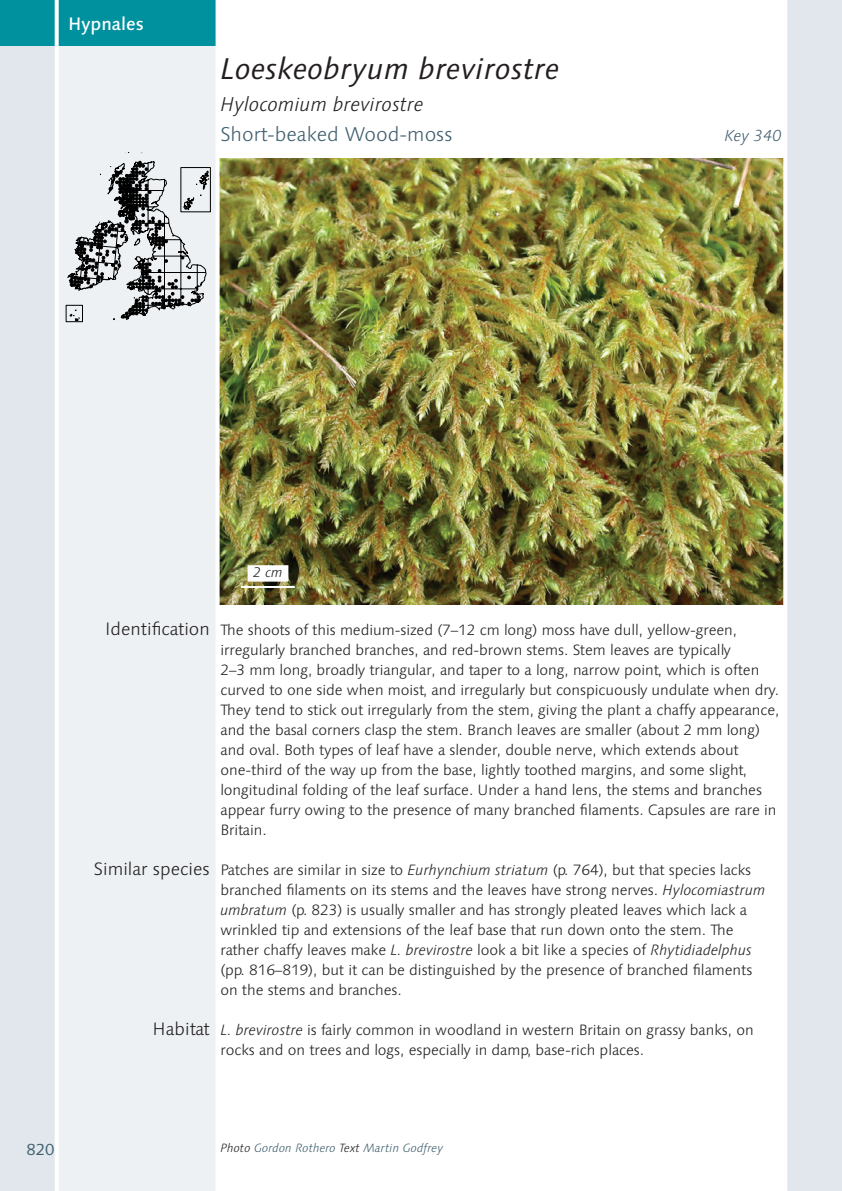
<style>
.page{position:relative;width:842px;height:1191px;background:#fff}
.page>*{position:absolute;margin:0;border:0;box-sizing:border-box;transform-origin:0 0}
.Title_1_Moss_Species{font:italic 30px "Linotype Syntax";letter-spacing:.01em;color:#231f20}
.Title_2_Moss_Syn_Nam{font:italic 300 20px "Linotype Syntax";color:#231f20}
.Title_3_Moss_English{font:300 20px "Linotype Syntax";color:#3f5f6e}
.Text_Subheads_Right{font:300 18px "Linotype Syntax";color:#231f20}
.Title_4_Order_Name{font:500 18px "Linotype Syntax";color:#fff}
.Title_3_Moss_English-2{font:italic 300 16px "Linotype Syntax";color:#3f5f6e}
.t1{font:16px "Linotype Syntax";color:#3f5f6e}
.Text_Body{font:300 15px/20px "Linotype Syntax";letter-spacing:-.005em;color:#231f20}
.Photo_Scale_Bar_With{font:italic 300 14px "Linotype Syntax";color:#231f20}
.Text_Credits{font:italic 300 12px "Linotype Syntax";color:#3f5f6e}
.s1{font-style:italic}
.s2{color:#231f20}
</style>
<div class="page">
<img style="left:220px;top:159px;width:563px;height:445px">
<div style="left:0;top:0;width:218px;height:1191px;background:#edf1f4"></div>
<div style="left:0;top:0;width:57px;height:1191px;background:#e1e7ec"></div>
<div style="left:0;top:0;width:218px;height:45px;background:#00919f"></div>
<hr style="left:55px;top:0;width:4px;height:1191px;background:#fff">
<svg style="left:66px;top:152px;width:144px;height:170px"></svg>
<div style="left:785px;top:0;width:57px;height:1191px;background:#e1e7ec"></div>
<hr style="left:241px;top:586px;width:54px;height:2px;background:#fff">
<div style="left:248px;top:565px;width:40px;height:16px;background:#fff"></div>
<hr style="left:216px;top:0;width:4px;height:1191px;background:#fff">
<hr style="left:783px;top:0;width:4px;height:1191px;background:#fff">
<p class="Title_4_Order_Name" style="left:68px;top:13px;width:77px">Hypnales</p>
<p class="Title_1_Moss_Species" style="left:220px;top:51px;width:341px">Loeskeobryum brevirostre</p>
<p class="Title_2_Moss_Syn_Nam" style="left:220px;top:92px;width:205px">Hylocomium brevirostre</p>
<p class="Title_3_Moss_English" style="left:220px;top:122px;width:233px">Short-beaked Wood-moss</p>
<p class="Title_3_Moss_English-2" style="left:724px;top:126px;width:59px">Key 340</p>
<p class="t1" style="left:26px;top:1139px;width:30px">820</p>
<p class="Photo_Scale_Bar_With" style="left:253px;top:564px;width:31px">2 cm</p>
<p class="Text_Subheads_Right" style="left:105px;top:618px;width:106px">Identification</p>
<p class="Text_Subheads_Right" style="left:94px;top:858px;width:117px">Similar species</p>
<p class="Text_Subheads_Right" style="left:153px;top:1018px;width:59px">Habitat</p>
<p class="Text_Body" style="left:220px;top:620px;width:561px">The shoots of this medium-sized (7–12 cm long) moss have dull, yellow-green, irregularly branched branches, and red-brown stems. Stem leaves are typically<br>2–3 mm long, broadly triangular, and taper to a long, narrow point, which is often curved to one side when moist, and irregularly but conspicuously undulate when dry.<br>They tend to stick out irregularly from the stem, giving the plant a chaffy appearance, and the basal corners clasp the stem. Branch leaves are smaller (about 2 mm long) and oval. Both types of leaf have a slender, double nerve, which extends about one-third of the way up from the base, lightly toothed margins, and some slight, longitudinal folding of the leaf surface. Under a hand lens, the stems and branches appear furry owing to the presence of many branched filaments. Capsules are rare in Britain.</p>
<p class="Text_Body" style="left:220px;top:860px;width:547px">Patches are similar in size to <span class="s1">Eurhynchium striatum</span> (p. 764), but that species lacks branched filaments on its stems and the leaves have strong nerves. <span class="s1">Hylocomiastrum umbratum</span> (p. 823) is usually smaller and has strongly pleated leaves which lack a wrinkled tip and extensions of the leaf base that run down onto the stem. The rather chaffy leaves make <span class="s1">L. brevirostre</span> look a bit like a species of <span class="s1">Rhytidiadelphus </span>(pp. 816–819), but it can be distinguished by the presence of branched filaments on the stems and branches.</p>
<p class="Text_Body" style="left:220px;top:1020px;width:535px"><span class="s1">L. brevirostre</span> is fairly common in woodland in western Britain on grassy banks, on rocks and on trees and logs, especially in damp, base-rich places.</p>
<p class="Text_Credits" style="left:220px;top:1140px;width:224px"><span class="s2">Photo</span> Gordon Rothero <span class="s2">Text</span> Martin Godfrey</p>
</div>
